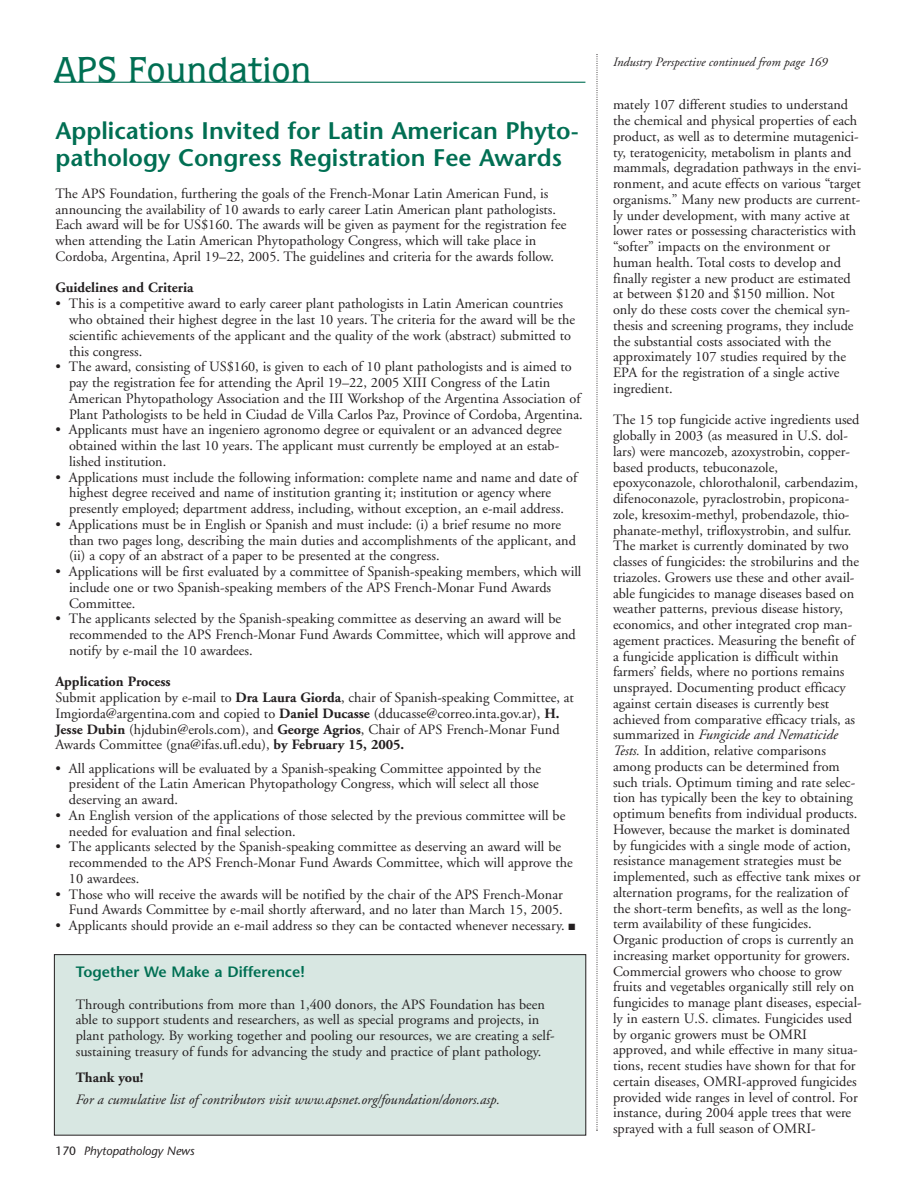
<style>
.page{position:relative;width:918px;height:1188px;background:#fff}
.page>*{position:absolute;margin:0;border:0;box-sizing:border-box;transform-origin:0 0}
.t1{font:500 36px "Quorum";letter-spacing:.03em;color:#006f53}
.t2{font:600 24px/27px "Stone Sans";color:#006f53}
.t3{font:600 15px "Stone Sans";color:#006f53}
.t4{font:14.25px/15.8px "Adobe Garamond";color:#231f20}
.t5{font:italic 14.25px "Adobe Garamond";color:#231f20}
.t6{font:700 14.25px "Adobe Garamond";color:#231f20}
.t7{font:italic 12.75px "Adobe Garamond";color:#231f20}
.t8{font:italic 12px "Stone Sans";color:#231f20}
.s1{font-weight:700}
.s2{font-style:normal}
.s3{font-style:italic}
</style>
<div class="page">
<div style="left:54px;top:955px;width:532px;height:180px;background:#d8e7e2"></div>
<div style="left:54px;top:954px;width:532px;height:182px;border:1px solid #231f20"></div>
<svg style="left:596px;top:54px;width:2px;height:1077px"></svg>
<hr style="left:54px;top:82px;width:531px;height:1px;background:#006f53">
<h1 class="t1" style="left:54px;top:57px;width:259px">APS Foundation</h1>
<p class="t7" style="left:613px;top:57px;width:216px">Industry Perspective continued from page 169</p>
<h2 class="t2" style="left:56px;top:120px;width:525px">Applications Invited for Latin American Phyto&shy;pathology Congress Registration Fee Awards</h2>
<p class="t4" style="left:56px;top:187px;width:512px">The APS Foundation, furthering the goals of the French-Monar Latin American Fund, is announcing the availability of 10 awards to early career Latin American plant pathologists.<br>Each award will be for US$160. The awards will be given as payment for the registration fee when attending the Latin American Phytopathology Congress, which will take place in Cordoba, Argentina, April 19–22, 2005. The guidelines and criteria for the awards follow.</p>
<p class="t6" style="left:56px;top:282px;width:139px">Guidelines and Criteria</p>
<p class="t4" style="left:69px;top:297px;width:508px;text-indent:-14px">• This is a competitive award to early career plant pathologists in Latin American countries who obtained their highest degree in the last 10 years. The criteria for the award will be the scientific achievements of the applicant and the quality of the work (abstract) submitted to this congress.</p>
<p class="t4" style="left:69px;top:360px;width:515px;text-indent:-14px">• The award, consisting of US$160, is given to each of 10 plant pathologists and is aimed to pay the registration fee for attending the April 19–22, 2005 XIII Congress of the Latin American Phytopathology Association and the III Workshop of the Argentina Association of Plant Pathologists to be held in Ciudad de Villa Carlos Paz, Province of Cordoba, Argentina.</p>
<p class="t4" style="left:69px;top:423px;width:494px;text-indent:-14px">• Applicants must have an ingeniero agronomo degree or equivalent or an advanced degree obtained within the last 10 years. The applicant must currently be employed at an estab&shy;lished institution.</p>
<p class="t4" style="left:69px;top:470px;width:510px;text-indent:-14px">• Applications must include the following information: complete name and name and date of highest degree received and name of institution granting it; institution or agency where presently employed; department address, including, without exception, an e-mail address.</p>
<p class="t4" style="left:69px;top:518px;width:509px;text-indent:-14px">• Applications must be in English or Spanish and must include: (i) a brief resume no more than two pages long, describing the main duties and accomplishments of the applicant, and (ii) a copy of an abstract of a paper to be presented at the congress.</p>
<p class="t4" style="left:69px;top:565px;width:514px;text-indent:-14px">• Applications will be first evaluated by a committee of Spanish-speaking members, which will include one or two Spanish-speaking members of the APS French-Monar Fund Awards<br>Committee.</p>
<p class="t4" style="left:69px;top:612px;width:508px;text-indent:-14px">• The applicants selected by the Spanish-speaking committee as deserving an award will be recommended to the APS French-Monar Fund Awards Committee, which will approve and notify by e-mail the 10 awardees.</p>
<p class="t4" style="left:55px;top:675px;width:520px"><span class="s1">Application Process<br></span>Submit application by e-mail to <span class="s1">Dra Laura Giorda</span>, chair of Spanish-speaking Committee, at Imgiorda@argentina.com and copied to <span class="s1">Daniel Ducasse</span> (dducasse@correo.inta.gov.ar), <span class="s1">H.<br>Jesse Dubin</span> (hjdubin@erols.com), and <span class="s1">George Agrios</span>, Chair of APS French-Monar Fund Awards Committee (gna@ifas.ufl.edu), <span class="s1">by February 15, 2005.</span></p>
<p class="t4" style="left:69px;top:761px;width:474px;text-indent:-14px">• All applications will be evaluated by a Spanish-speaking Committee appointed by the president of the Latin American Phytopathology Congress, which will select all those deserving an award.</p>
<p class="t4" style="left:69px;top:809px;width:498px;text-indent:-14px">• An English version of the applications of those selected by the previous committee will be needed for evaluation and final selection.</p>
<p class="t4" style="left:69px;top:840px;width:505px;text-indent:-14px">• The applicants selected by the Spanish-speaking committee as deserving an award will be recommended to the APS French-Monar Fund Awards Committee, which will approve the<br>10 awardees.</p>
<p class="t4" style="left:55px;top:887px;width:509px;text-align:right">• Those who will receive the awards will be notified by the chair of the APS French-Monar<br>Fund Awards Committee by e-mail shortly afterward, and no later than March 15, 2005.</p>
<p class="t4" style="left:55px;top:919px;width:521px">• Applicants should provide an e-mail address so they can be contacted whenever necessary. ■</p>
<p class="t3" style="left:76px;top:966px;width:231px">Together We Make a Difference!</p>
<p class="t4" style="left:76px;top:998px;width:480px">Through contributions from more than 1,400 donors, the APS Foundation has been able to support students and researchers, as well as special programs and projects, in plant pathology. By working together and pooling our resources, we are creating a self&shy;sustaining treasury of funds for advancing the study and practice of plant pathology.</p>
<p class="t6" style="left:76px;top:1072px;width:69px">Thank you!</p>
<p class="t5" style="left:76px;top:1094px;width:426px">For a cumulative list of contributors visit www.apsnet.org/foundation/donors.asp.</p>
<p class="t8" style="left:56px;top:1146px;width:141px"><span class="s2">170</span> Phytopathology News</p>
<p class="t4" style="left:613px;top:98px;width:250px">mately 107 different studies to understand the chemical and physical properties of each product, as well as to determine mutagenici&shy;ty, teratogenicity, metabolism in plants and mammals, degradation pathways in the envi&shy;ronment, and acute effects on various “target organisms.” Many new products are current&shy;ly under development, with many active at lower rates or possessing characteristics with “softer” impacts on the environment or human health. Total costs to develop and finally register a new product are estimated at between $120 and $150 million. Not only do these costs cover the chemical syn&shy;thesis and screening programs, they include the substantial costs associated with the approximately 107 studies required by the EPA for the registration of a single active ingredient.</p>
<p class="t4" style="left:613px;top:413px;width:250px">The 15 top fungicide active ingredients used globally in 2003 (as measured in U.S. dol&shy;lars) were mancozeb, azoxystrobin, copper&shy;based products, tebuconazole, epoxyconazole, chlorothalonil, carbendazim, difenoconazole, pyraclostrobin, propicona&shy;zole, kresoxim-methyl, probendazole, thio&shy;phanate-methyl, trifloxystrobin, and sulfur.<br>The market is currently dominated by two classes of fungicides: the strobilurins and the triazoles. Growers use these and other avail&shy;able fungicides to manage diseases based on weather patterns, previous disease history, economics, and other integrated crop man&shy;agement practices. Measuring the benefit of a fungicide application is difficult within farmers’ fields, where no portions remains unsprayed. Documenting product efficacy against certain diseases is currently best achieved from comparative efficacy trials, as summarized in <span class="s3">Fungicide and Nematicide Tests.</span> In addition, relative comparisons among products can be determined from such trials. Optimum timing and rate selec&shy;tion has typically been the key to obtaining optimum benefits from individual products.<br>However, because the market is dominated by fungicides with a single mode of action, resistance management strategies must be implemented, such as effective tank mixes or alternation programs, for the realization of the short-term benefits, as well as the long&shy;term availability of these fungicides.<br>Organic production of crops is currently an increasing market opportunity for growers.<br>Commercial growers who choose to grow fruits and vegetables organically still rely on fungicides to manage plant diseases, especial&shy;ly in eastern U.S. climates. Fungicides used by organic growers must be OMRI approved, and while effective in many situa&shy;tions, recent studies have shown for that for certain diseases, OMRI-approved fungicides provided wide ranges in level of control. For instance, during 2004 apple trees that were sprayed with a full season of OMRI-</p>
</div>
